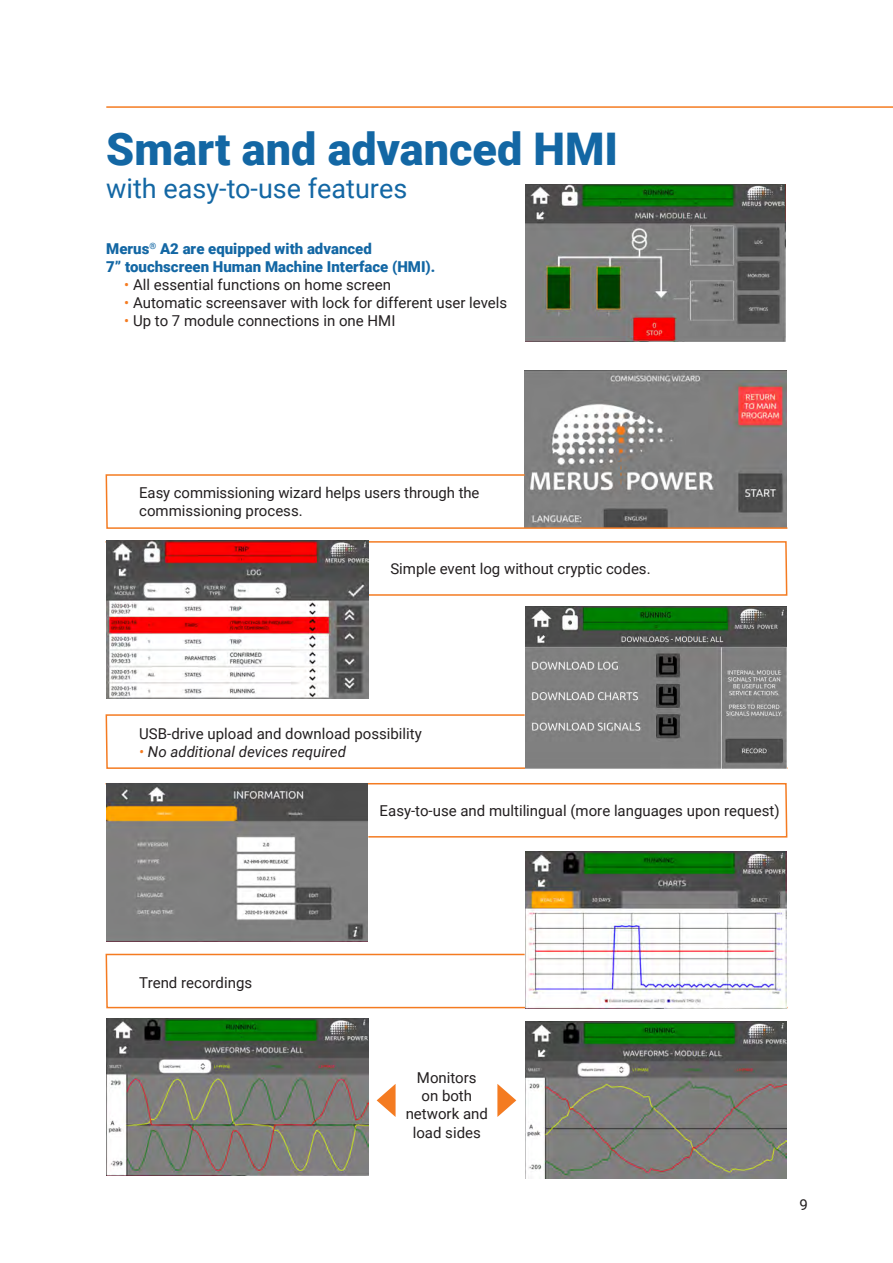
<style>
.page{position:relative;width:893px;height:1263px;background:#fff}
.page>*{position:absolute;margin:0;border:0;box-sizing:border-box;transform-origin:0 0}
.Otsikko_rivi_1{font:900 45px "Roboto";color:#1367a4}
.Otsikko_rivi_2{font:27px "Roboto";color:#1367a4}
.Leipis{font:15px/18px "Roboto";color:#231f20}
.Sisennetty_leipis{font:15px "Roboto";color:#231f20}
.Sisennetty_väliotsik{font:900 15px "Roboto";color:#1367a4}
.Leipis-2{font:italic 15px "Roboto";color:#231f20}
.s1{color:#f47b21}
</style>
<div class="page">
<hr style="left:106px;top:106px;width:787px;height:2px;background:#f47b21">
<img style="left:106px;top:1018px;width:262px;height:158px">
<img style="left:525px;top:1022px;width:262px;height:157px">
<img style="left:525px;top:184px;width:260px;height:157px">
<img style="left:525px;top:371px;width:262px;height:102px">
<svg style="left:105px;top:473px;width:683px;height:56px"></svg>
<svg style="left:105px;top:540px;width:683px;height:56px"></svg>
<img style="left:106px;top:541px;width:262px;height:157px">
<svg style="left:105px;top:953px;width:683px;height:56px"></svg>
<img style="left:525px;top:851px;width:262px;height:157px">
<svg style="left:105px;top:783px;width:683px;height:55px"></svg>
<img style="left:106px;top:784px;width:262px;height:157px">
<svg style="left:105px;top:714px;width:683px;height:55px"></svg>
<img style="left:525px;top:607px;width:262px;height:162px">
<svg style="left:377px;top:1084px;width:19px;height:33px"></svg>
<svg style="left:497px;top:1084px;width:19px;height:33px"></svg>
<p class="Otsikko_rivi_1" style="left:106px;top:118px;width:513px">Smart and advanced HMI</p>
<p class="Otsikko_rivi_2" style="left:106px;top:169px;width:303px">with easy-to-use features</p>
<p class="Sisennetty_väliotsik" style="left:106px;top:238px;width:267px">Merus<sup>®</sup> A2 are equipped with advanced</p>
<p class="Sisennetty_väliotsik" style="left:106px;top:256px;width:331px">7” touchscreen Human Machine Interface (HMI).</p>
<p class="Sisennetty_leipis" style="left:124px;top:274px;width:268px"><span class="s1">•</span> All essential functions on home screen</p>
<p class="Sisennetty_leipis" style="left:124px;top:292px;width:384px"><span class="s1">•</span> Automatic screensaver with lock for different user levels</p>
<p class="Sisennetty_leipis" style="left:124px;top:310px;width:273px"><span class="s1">•</span> Up to 7 module connections in one HMI</p>
<p class="Leipis" style="left:139px;top:484px;width:342px">Easy commissioning wizard helps users through the commissioning process.</p>
<p class="Leipis" style="left:390px;top:559px;width:262px">Simple event log without cryptic codes.</p>
<p class="Leipis" style="left:139px;top:724px;width:284px">USB-drive upload and download possibility</p>
<p class="Leipis-2" style="left:139px;top:741px;width:208px"><span class="s1">•</span> No additional devices required</p>
<p class="Leipis" style="left:380px;top:801px;width:401px">Easy-to-use and multilingual (more languages upon request)</p>
<p class="Leipis" style="left:139px;top:973px;width:114px">Trend recordings</p>
<p class="Leipis" style="left:417px;top:1068px;width:61px">Monitors</p>
<p class="Leipis" style="left:421px;top:1086px;width:52px">on both</p>
<p class="Leipis" style="left:406px;top:1104px;width:84px">network and</p>
<p class="Leipis" style="left:413px;top:1122px;width:70px">load sides</p>
<p class="Leipis" style="left:799px;top:1195px;width:10px">9</p>
</div>
